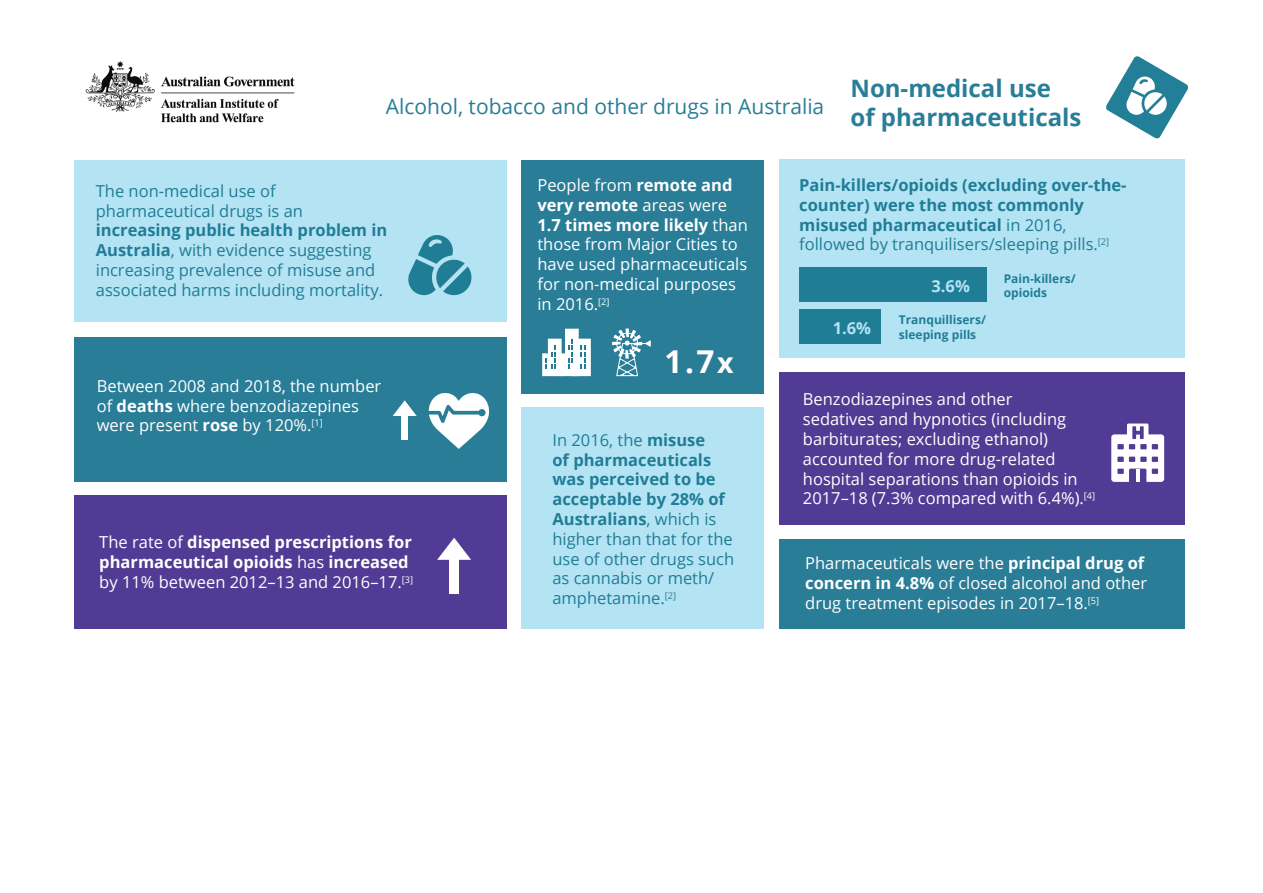
<style>
.page{position:relative;width:1263px;height:893px;background:#fff}
.page>*{position:absolute;margin:0;border:0;box-sizing:border-box;transform-origin:0 0}
.t1{font:700 31.5px "Open Sans";color:#fff}
.t2{font:700 24px/28.8px "Open Sans";color:#297d97}
.t3{font:21px "Open Sans";color:#297d97}
.t4{font:16.5px/19.8px "Open Sans";color:#fff}
.t5{font:16.5px/19.8px "Open Sans";color:#207d96}
.t6{font:700 16.5px/19.8px "Open Sans";color:#207d96}
.t7{font:700 16.5px/19.8px "Open Sans";color:#fff}
.t8{font:700 16.5px "Open Sans";color:#b4e3f4}
.t9{font:700 12px/14.4px "Open Sans";color:#207d96}
.s1{font-weight:700}
.s2{font-weight:400}
.s3{font-size:28.5px}
</style>
<div class="page">
<div style="left:74px;top:160px;width:433px;height:161px;background:#b4e3f4"></div>
<svg style="left:408px;top:235px;width:64px;height:61px"></svg>
<div style="left:74px;top:496px;width:433px;height:133px;background:#513b94"></div>
<div style="left:449px;top:550px;width:10px;height:43px;background:#fff"></div>
<svg style="left:437px;top:538px;width:34px;height:22px"></svg>
<div style="left:779px;top:160px;width:406px;height:198px;background:#b4e3f4"></div>
<div style="left:799px;top:267px;width:188px;height:35px;background:#207d96"></div>
<div style="left:799px;top:309px;width:82px;height:34px;background:#207d96"></div>
<div style="left:522px;top:407px;width:242px;height:222px;background:#b4e3f4"></div>
<div style="left:74px;top:337px;width:433px;height:144px;background:#297d97"></div>
<svg style="left:429px;top:393px;width:60px;height:56px"></svg>
<div style="left:401px;top:409px;width:7px;height:31px;background:#fff"></div>
<svg style="left:393px;top:400px;width:24px;height:16px"></svg>
<img style="left:85px;top:61px;width:210px;height:62px">
<div style="left:522px;top:160px;width:242px;height:233px;background:#297d97"></div>
<svg style="left:542px;top:329px;width:49px;height:47px"></svg>
<svg style="left:612px;top:328px;width:39px;height:48px"></svg>
<div style="left:779px;top:540px;width:406px;height:89px;background:#297d97"></div>
<div style="left:779px;top:372px;width:406px;height:153px;background:#513b94"></div>
<svg style="left:1111px;top:423px;width:53px;height:59px"></svg>
<svg style="left:1106px;top:56px;width:83px;height:83px"></svg>
<p class="t3" style="left:386px;top:92px;width:440px">Alcohol, tobacco and other drugs in Australia</p>
<p class="t2" style="left:850px;top:73px;width:232px">Non-medical use<br>of pharmaceuticals</p>
<p class="t5" style="left:96px;top:181px;width:293px">The non-medical use of pharmaceutical drugs is an <span class="s1">increasing public health problem in Australia</span>, with evidence suggesting increasing prevalence of misuse and associated harms including mortality.</p>
<p class="t4" style="left:97px;top:375px;width:286px">Between 2008 and 2018, the number of <span class="s1">deaths</span> where benzodiazepines were present <span class="s1">rose</span> by 120%.<sup>[1]</sup></p>
<p class="t7" style="left:99px;top:532px;width:315px"><span class="s2">The rate of</span> dispensed prescriptions for pharmaceutical opioids <span class="s2">has</span> increased <span class="s2">by 11% between 2012–13 and 2016–17.</span><sup>[3]</sup></p>
<p class="t4" style="left:537px;top:175px;width:212px">People from <span class="s1">remote and very remote</span> areas were<br><span class="s1">1.7 times more likely</span> than those from Major Cities to have used pharmaceuticals for non-medical purposes in 2016.<sup>[2]</sup></p>
<p class="t1" style="left:664px;top:339px;width:70px">1.7<span class="s3">x</span></p>
<p class="t5" style="left:552px;top:429px;width:183px">In 2016, the <span class="s1">misuse<br>of pharmaceuticals was perceived to be acceptable by 28% of<br>Australians</span>, which is higher than that for the use of other drugs such as cannabis or meth/ amphetamine.<sup>[2]</sup></p>
<p class="t6" style="left:799px;top:175px;width:329px">Pain-killers/opioids (excluding over-the&shy;counter) were the most commonly misused pharmaceutical <span class="s2">in 2016, followed by tranquilisers/sleeping pills.</span><sup>[2]</sup></p>
<p class="t8" style="left:931px;top:274px;width:40px">3.6%</p>
<p class="t9" style="left:1004px;top:271px;width:74px">Pain-killers/ opioids</p>
<p class="t8" style="left:833px;top:317px;width:40px">1.6%</p>
<p class="t9" style="left:899px;top:312px;width:89px">Tranquillisers/</p>
<p class="t9" style="left:899px;top:327px;width:79px">sleeping pills</p>
<p class="t4" style="left:803px;top:389px;width:294px">Benzodiazepines and other<br>sedatives and hypnotics (including barbiturates; excluding ethanol) accounted for more drug-related hospital separations than opioids in 2017–18 (7.3% compared with 6.4%).<sup>[4]</sup></p>
<p class="t4" style="left:805px;top:553px;width:343px">Pharmaceuticals were the <span class="s1">principal drug of concern in 4.8%</span> of closed alcohol and other drug treatment episodes in 2017–18.<sup>[5]</sup></p>
</div>
